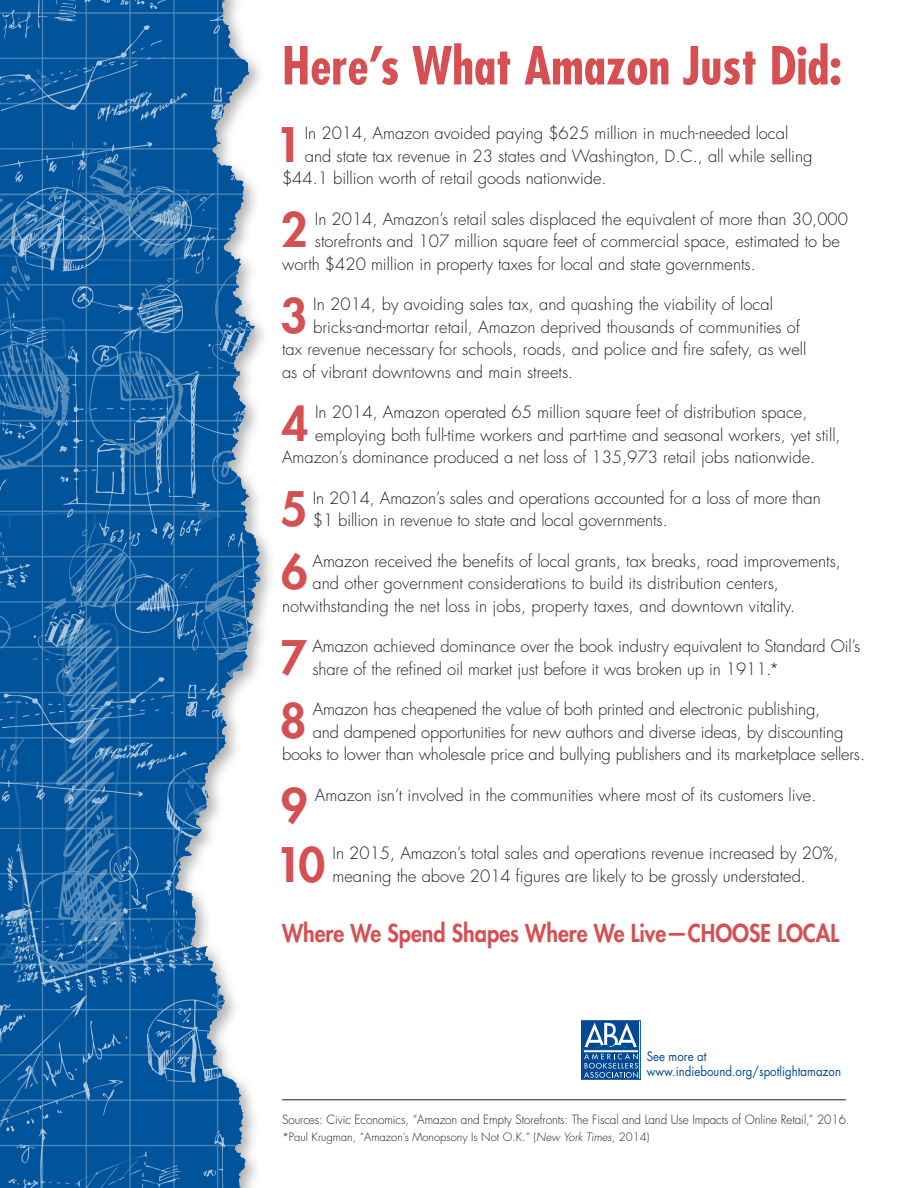
<style>
.page{position:relative;width:918px;height:1188px;background:#fff}
.page>*{position:absolute;margin:0;border:0;box-sizing:border-box;transform-origin:0 0}
.t1{font:700 condensed 51px "Futura";color:#d54f53}
.text{font:800 46.35px "Futura";color:#d54f53}
.t2{font:800 24px "Futura";color:#d54f53;scale:.9 1}
.text-2{font:300 16.5px/22.5px "Futura";color:#231f20}
.t3{font:12.75px/15.3px "Futura";color:#014990;scale:.9 1}
.t4{font:300 12.3px "Futura";letter-spacing:-.005em;color:#231f20;scale:.95 1}
.t5{font:300 11.25px "Futura";color:#231f20}
.s1{font-style:italic}
</style>
<div class="page">
<img style="left:0;top:0;width:342px;height:1188px">
<hr style="left:282px;top:1100px;width:564px;height:1px;background:#231f20">
<div style="left:581px;top:1021px;width:59px;height:59px;border:1px solid #014990"></div>
<div style="left:583px;top:1022px;width:56px;height:57px;background:#014990"></div>
<svg style="left:583px;top:1023px;width:56px;height:55px"></svg>
<div style="left:583px;top:1050px;width:56px;height:3px;background:#fff;border:1px solid #014990"></div>
<p class="t1" style="left:282px;top:34px;width:561px">Here’s What Amazon Just Did:</p>
<p class="text" style="left:275px;top:116px;width:28px">1</p>
<p class="text-2" style="left:305px;top:123px;width:485px">In 2014, Amazon avoided paying $625 million in much-needed local</p>
<p class="text-2" style="left:305px;top:145px;width:509px">and state tax revenue in 23 states and Washington, D.C., all while selling</p>
<p class="text-2" style="left:282px;top:168px;width:326px">$44.1 billion worth of retail goods nationwide.</p>
<p class="text" style="left:281px;top:201px;width:28px">2</p>
<p class="text-2" style="left:315px;top:208px;width:535px">In 2014, Amazon’s retail sales displaced the equivalent of more than 30,000</p>
<p class="text-2" style="left:315px;top:231px;width:527px">storefronts and 107 million square feet of commercial space, estimated to be</p>
<p class="text-2" style="left:282px;top:253px;width:475px">worth $420 million in property taxes for local and state governments.</p>
<p class="text" style="left:281px;top:287px;width:28px">3</p>
<p class="text-2" style="left:313px;top:294px;width:461px">In 2014, by avoiding sales tax, and quashing the viability of local</p>
<p class="text-2" style="left:313px;top:316px;width:488px">bricks-and-mortar retail, Amazon deprived thousands of communities of</p>
<p class="text-2" style="left:282px;top:339px;width:526px">tax revenue necessary for schools, roads, and police and fire safety, as well</p>
<p class="text-2" style="left:282px;top:361px;width:293px">as of vibrant downtowns and main streets.</p>
<p class="text" style="left:282px;top:395px;width:28px">4</p>
<p class="text-2" style="left:315px;top:402px;width:494px">In 2014, Amazon operated 65 million square feet of distribution space,</p>
<p class="text-2" style="left:315px;top:424px;width:527px">employing both full-time workers and part-time and seasonal workers, yet still,</p>
<p class="text-2" style="left:282px;top:447px;width:535px">Amazon’s dominance produced a net loss of 135,973 retail jobs nationwide.</p>
<p class="text" style="left:281px;top:480px;width:28px">5</p>
<p class="text-2" style="left:313px;top:487px;width:510px">In 2014, Amazon’s sales and operations accounted for a loss of more than $1 billion in revenue to state and local governments.</p>
<p class="text" style="left:281px;top:543px;width:28px">6</p>
<p class="text-2" style="left:312px;top:550px;width:530px">Amazon received the benefits of local grants, tax breaks, road improvements,</p>
<p class="text-2" style="left:312px;top:573px;width:468px">and other government considerations to build its distribution centers,</p>
<p class="text-2" style="left:282px;top:595px;width:515px">notwithstanding the net loss in jobs, property taxes, and downtown vitality.</p>
<p class="text" style="left:280px;top:629px;width:28px">7</p>
<p class="text-2" style="left:312px;top:636px;width:550px">Amazon achieved dominance over the book industry equivalent to Standard Oil’s share of the refined oil market just before it was broken up in 1911.*</p>
<p class="text" style="left:280px;top:692px;width:28px">8</p>
<p class="text-2" style="left:313px;top:699px;width:509px">Amazon has cheapened the value of both printed and electronic publishing,</p>
<p class="text-2" style="left:313px;top:721px;width:532px">and dampened opportunities for new authors and diverse ideas, by discounting</p>
<p class="text-2" style="left:282px;top:744px;width:585px">books to lower than wholesale price and bullying publishers and its marketplace sellers.</p>
<p class="text" style="left:281px;top:777px;width:28px">9</p>
<p class="text-2" style="left:315px;top:784px;width:503px">Amazon isn’t involved in the communities where most of its customers live.</p>
<p class="text" style="left:275px;top:836px;width:51px">10</p>
<p class="text-2" style="left:333px;top:843px;width:507px">In 2015, Amazon’s total sales and operations revenue increased by 20%, meaning the above 2014 figures are likely to be grossly understated.</p>
<p class="t2" style="left:282px;top:918px;width:621px">Where We Spend Shapes Where We Live—CHOOSE LOCAL</p>
<p class="t3" style="left:647px;top:1049px;width:217px">See more at www.indiebound.org/spotlightamazon</p>
<p class="t4" style="left:282px;top:1112px;width:599px">Sources: Civic Economics, “Amazon and Empty Storefronts: The Fiscal and Land Use Impacts of Online Retail,” 2016.</p>
<p class="t5" style="left:282px;top:1130px;width:369px">*Paul Krugman, “Amazon’s Monopsony Is Not O.K.” (<span class="s1">New York Times</span>, 2014)</p>
</div>
